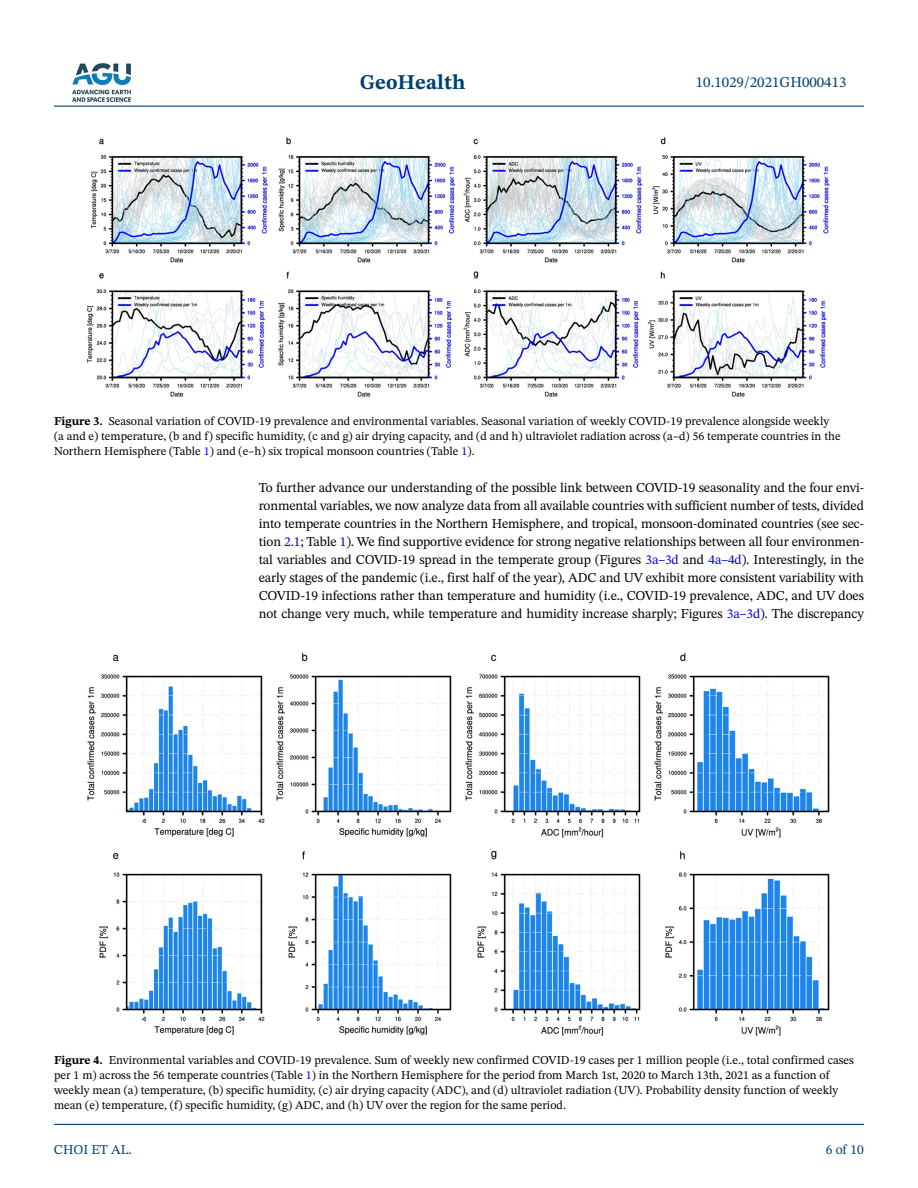
<style>
.page{position:relative;width:918px;height:1188px;background:#fff}
.page>*{position:absolute;margin:0;border:0;box-sizing:border-box;transform-origin:0 0}
.t1{font:700 21px "STIX Two Text";color:#004174}
.t2{font:15px "STIX Two Text";color:#004174}
.t3{font:13.5px/18px "STIX Two Text";letter-spacing:-.01em;color:#000;text-align:justify}
.t4{font:13.5px "STIX Two Text";color:#004174}
.t5{font:12px/15px "STIX Two Text";color:#000}
.s1{font-weight:700}
.s2{color:#00f}
</style>
<div class="page">
<hr style="left:54px;top:106px;width:810px;height:1px;background:#004174">
<hr style="left:54px;top:1124px;width:810px;height:1px;background:#004174">
<img style="left:72px;top:63px;width:59px;height:39px">
<img style="left:87px;top:137px;width:742px;height:259px">
<img style="left:87px;top:653px;width:742px;height:383px">
<h1 class="t1" style="left:360px;top:67px;width:107px">GeoHealth</h1>
<p class="t2" style="left:696px;top:72px;width:152px">10.1029/2021GH000413</p>
<p class="t5" style="left:54px;top:414px;width:788px"><span class="s1">Figure 3.</span> Seasonal variation of COVID-19 prevalence and environmental variables. Seasonal variation of weekly COVID-19 prevalence alongside weekly (a and e) temperature, (b and f) specific humidity, (c and g) air drying capacity, and (d and h) ultraviolet radiation across (a–d) 56 temperate countries in the<br>Northern Hemisphere (Table <span class="s2">1</span>) and (e–h) six tropical monsoon countries (Table <span class="s2">1</span>).</p>
<p class="t3" style="left:259px;top:479px;width:607px">To further advance our understanding of the possible link between COVID-19 seasonality and the four envi&shy;ronmental variables, we now analyze data from all available countries with sufficient number of tests, divided into temperate countries in the Northern Hemisphere, and tropical, monsoon-dominated countries (see sec&shy;tion <span class="s2">2.1</span>; Table <span class="s2">1</span>). We find supportive evidence for strong negative relationships between all four environmen&shy;tal variables and COVID-19 spread in the temperate group (Figures <span class="s2">3a–3d</span> and <span class="s2">4a–4d</span>). Interestingly, in the early stages of the pandemic (i.e., first half of the year), ADC and UV exhibit more consistent variability with COVID-19 infections rather than temperature and humidity (i.e., COVID-19 prevalence, ADC, and UV does not change very much, while temperature and humidity increase sharply; Figures <span class="s2">3a–3d</span>). The discrepancy</p>
<p class="t5" style="left:54px;top:1053px;width:801px"><span class="s1">Figure 4.</span> Environmental variables and COVID-19 prevalence. Sum of weekly new confirmed COVID-19 cases per 1 million people (i.e., total confirmed cases per 1 m) across the 56 temperate countries (Table <span class="s2">1</span>) in the Northern Hemisphere for the period from March 1st, 2020 to March 13th, 2021 as a function of weekly mean (a) temperature, (b) specific humidity, (c) air drying capacity (ADC), and (d) ultraviolet radiation (UV). Probability density function of weekly mean (e) temperature, (f) specific humidity, (g) ADC, and (h) UV over the region for the same period.</p>
<p class="t4" style="left:54px;top:1140px;width:79px">CHOI ET AL.</p>
<p class="t4" style="left:826px;top:1140px;width:40px">6 of 10</p>
</div>
